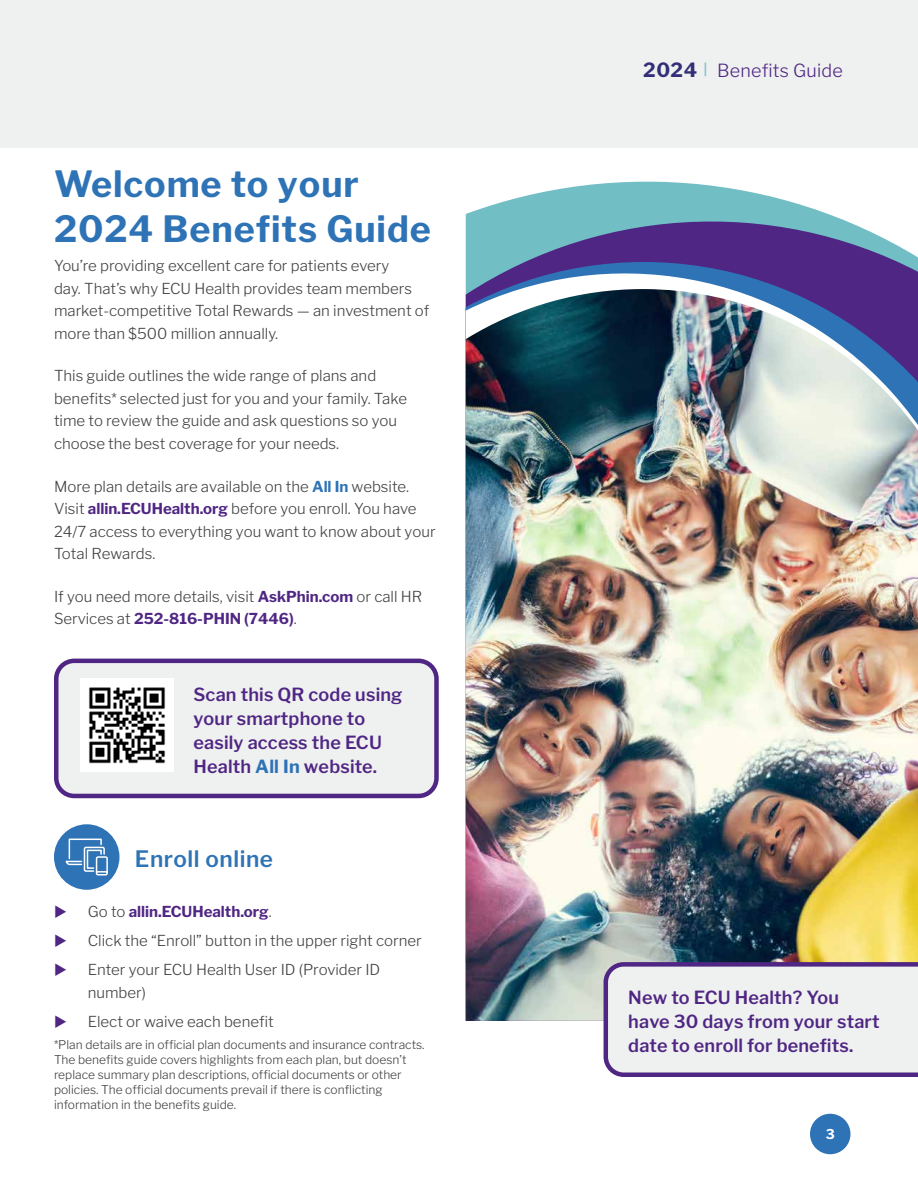
<style>
.page{position:relative;width:918px;height:1188px;background:#fff}
.page>*{position:absolute;margin:0;border:0;box-sizing:border-box;transform-origin:0 0}
.t1{font:700 36px/45px "Libre Franklin";letter-spacing:.025em;color:#2e73b6}
.t2{font:600 22.5px "Libre Franklin";letter-spacing:.025em;color:#2e73b6}
.t3{font:600 18px/24px "Libre Franklin";letter-spacing:.01em;color:#4f2683}
.t4{font:300 18px "Libre Franklin";letter-spacing:.01em;color:#4f2683}
.t5{font:300 15px/22.5px "Libre Franklin";color:#414042}
.t6{font:700 13.5px "Libre Franklin";color:#fff}
.t7{font:300 12px/15px "Libre Franklin";color:#414042}
.s1{font-weight:700;color:#2e73b6}
.s2{font-weight:700;color:#4f2683}
.s3{font-weight:700;font-size:19.5px;color:#322e78}
.s4{font-weight:700;font-size:13.5px;color:#87c5cd}
</style>
<div class="page">
<div style="left:0;top:0;width:918px;height:148px;background:#eff0f0"></div>
<svg style="left:517px;top:181px;width:259px;height:17px;fill:#72bec5"></svg>
<svg style="left:466px;top:198px;width:394px;height:29px;background:#82bfc9"></svg>
<svg style="left:466px;top:241px;width:452px;height:48px;background:#6360a2"></svg>
<img style="left:466px;top:289px;width:452px;height:732px">
<div style="left:54px;top:824px;width:65px;height:66px;background:#2e73b6;border-radius:50%"></div>
<svg style="left:65px;top:838px;width:43px;height:38px"></svg>
<div style="left:56px;top:661px;width:381px;height:135px;background:#eff0f0;border-radius:18px"></div>
<div style="left:54px;top:659px;width:385px;height:139px;border:5px solid #4f2683;border-radius:18px"></div>
<img style="left:81px;top:679px;width:92px;height:92px">
<svg style="left:604px;top:962px;width:314px;height:115px"></svg>
<div style="left:810px;top:1114px;width:41px;height:40px;background:#2e73b6;border-radius:50%"></div>
<h1 class="t1" style="left:54px;top:162px;width:378px">Welcome to your<br>2024 Benefits Guide</h1>
<p class="t5" style="left:54px;top:255px;width:377px">You’re providing excellent care for patients every<br>day. That’s why ECU Health provides team members market-competitive Total Rewards — an investment of more than $500 million annually.</p>
<p class="t5" style="left:54px;top:365px;width:355px">This guide outlines the wide range of plans and benefits* selected just for you and your family. Take time to review the guide and ask questions so you choose the best coverage for your needs.</p>
<p class="t5" style="left:54px;top:475px;width:383px">More plan details are available on the <span class="s1">All In</span> website.<br>Visit <span class="s2">allin.ECUHealth.org</span> before you enroll. You have 24/7 access to everything you want to know about your Total Rewards.</p>
<p class="t5" style="left:54px;top:585px;width:370px">If you need more details, visit <span class="s2">AskPhin.com</span> or call HR<br>Services at <span class="s2">252-816-PHIN (7446)</span>.</p>
<p class="t3" style="left:194px;top:683px;width:211px">Scan this QR code using your smartphone to easily access the ECU<br>Health <span class="s1">All In</span> website .</p>
<h2 class="t2" style="left:135px;top:848px;width:140px">Enroll online</h2>
<p class="t5" style="left:88px;top:897px;width:336px;line-height:29.2px">Go to <span class="s2">allin.ECUHealth.org</span>.<br>Click the “Enroll” button in the upper right corner<br>Enter your ECU Health User ID (Provider ID</p>
<p class="t5" style="left:88px;top:978px;width:188px;line-height:29.2px">number)<br>Elect or waive each benefit</p>
<p class="t7" style="left:54px;top:1037px;width:372px">*Plan details are in official plan documents and insurance contracts.<br>The benefits guide covers highlights from each plan, but doesn’t replace summary plan descriptions, official documents or other policies. The official documents prevail if there is conflicting information in the benefits guide.</p>
<p class="t4" style="left:643px;top:59px;width:201px"><span class="s3">2024</span> <span class="s4">|</span> Benefits Guide</p>
<p class="t3" style="left:628px;top:986px;width:253px">New to ECU Health? You have 30 days from your start date to enroll for benefits.</p>
<p class="t6" style="left:826px;top:1128px;width:11px">3</p>
</div>
